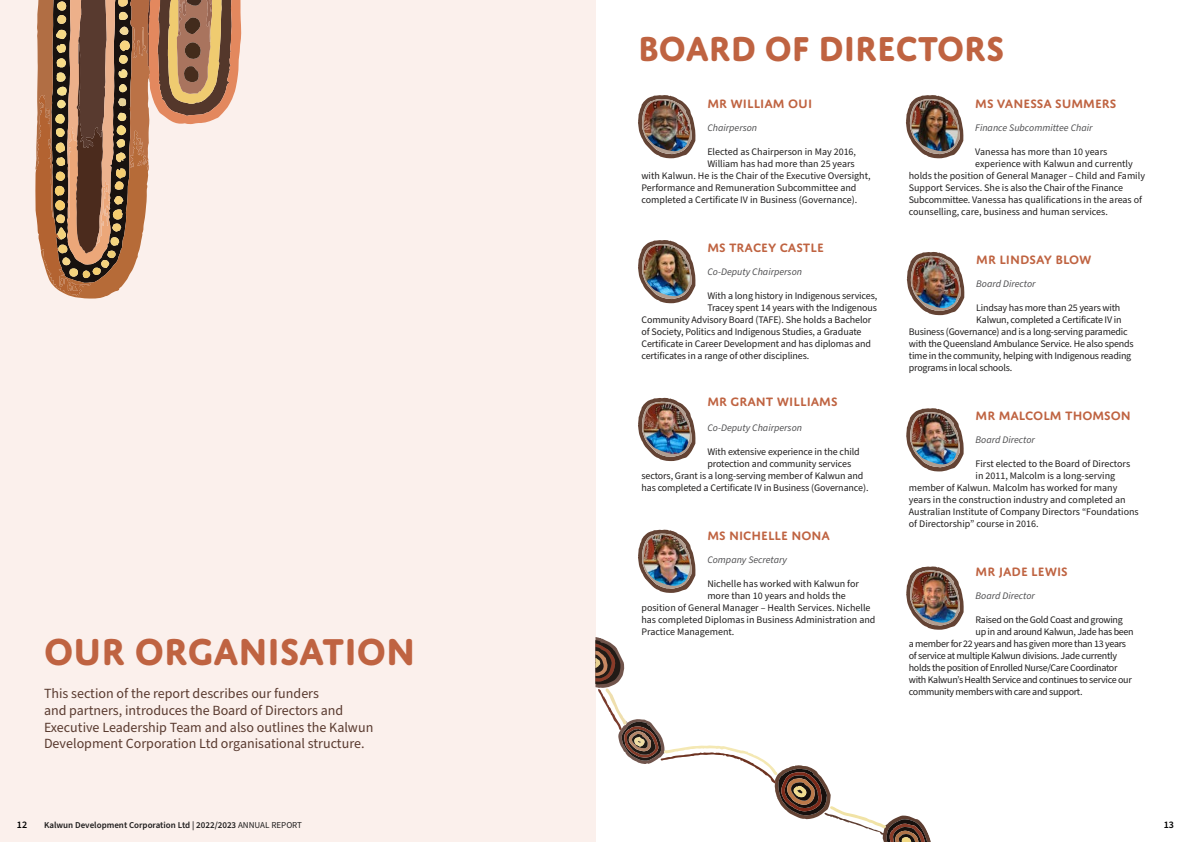
<style>
.page{position:relative;width:1191px;height:842px;background:#fff}
.page>*{position:absolute;margin:0;border:0;box-sizing:border-box;transform-origin:0 0}
.Section_Heading_2{font:700 40px "Domus Titling";color:#bf6341;scale:.95 1}
.Heading_1{font:700 37px "Domus Titling";color:#bf6341;scale:.95 1}
.Intro_Text{font:14px/16.8px "Source Sans Pro";color:#593a2f}
.Heading_2{font:600 13px "Domus Titling";color:#bf6341}
.Body_Copy{font:10px "Source Sans Pro";letter-spacing:-.01em;color:#201e1e}
.Body_Copy-2{font:10px "Source Sans Pro";letter-spacing:-.03em;color:#201e1e}
.Body_Copy-3{font:italic 10px "Source Sans Pro";color:#4d4d4f}
.t1{font:600 10px "Source Sans Pro";color:#000}
.t2{font:600 9px "Source Sans Pro";color:#201e1e}
.s1{font-weight:400}
</style>
<div class="page">
<div style="left:0;top:0;width:595px;height:842px;background:#fbf0ec"></div>
<svg style="left:35px;top:0;width:206px;height:299px"></svg>
<svg style="left:638px;top:95px;width:57px;height:63px"></svg>
<img style="left:643px;top:101px;width:48px;height:51px">
<svg style="left:906px;top:95px;width:57px;height:63px"></svg>
<img style="left:910px;top:101px;width:48px;height:51px">
<svg style="left:907px;top:252px;width:57px;height:63px"></svg>
<img style="left:911px;top:257px;width:48px;height:52px">
<svg style="left:906px;top:408px;width:57px;height:63px"></svg>
<img style="left:911px;top:414px;width:48px;height:51px">
<svg style="left:906px;top:566px;width:57px;height:64px"></svg>
<img style="left:911px;top:572px;width:48px;height:52px">
<svg style="left:638px;top:240px;width:57px;height:63px"></svg>
<img style="left:643px;top:245px;width:48px;height:52px">
<svg style="left:638px;top:398px;width:57px;height:63px"></svg>
<img style="left:643px;top:403px;width:48px;height:52px">
<svg style="left:638px;top:530px;width:57px;height:63px"></svg>
<img style="left:643px;top:535px;width:48px;height:52px">
<svg style="left:595px;top:636px;width:336px;height:206px"></svg>
<p class="Section_Heading_2" style="left:44px;top:628px;width:392px">OUR ORGANISATION</p>
<p class="Intro_Text" style="left:44px;top:685px;width:331px">This section of the report describes our funders<br>and partners, introduces the Board of Directors and Executive Leadership Team and also outlines the Kalwun Development Corporation Ltd organisational structure.</p>
<p class="Heading_1" style="left:638px;top:26px;width:387px">BOARD OF DIRECTORS</p>
<p class="Heading_2" style="left:707px;top:96px;width:106px">MR WILLIAM OUI</p>
<p class="Body_Copy-3" style="left:707px;top:121px;width:51px">Chairperson</p>
<p class="Body_Copy" style="left:707px;top:145px;width:150px">Elected as Chairperson in May 2016,</p>
<p class="Body_Copy" style="left:707px;top:157px;width:149px">William has had more than 25 years</p>
<p class="Body_Copy" style="left:641px;top:169px;width:231px">with Kalwun. He is the Chair of the Executive Oversight,</p>
<p class="Body_Copy" style="left:641px;top:181px;width:216px">Performance and Remuneration Subcommittee and</p>
<p class="Body_Copy" style="left:641px;top:193px;width:217px">completed a Certificate IV in Business (Governance).</p>
<p class="Heading_2" style="left:707px;top:240px;width:118px">MS TRACEY CASTLE</p>
<p class="Body_Copy-3" style="left:707px;top:265px;width:96px">Co-Deputy Chairperson</p>
<p class="Body_Copy" style="left:707px;top:289px;width:171px">With a long history in Indigenous services,</p>
<p class="Body_Copy" style="left:707px;top:301px;width:171px">Tracey spent 14 years with the Indigenous</p>
<p class="Body_Copy" style="left:641px;top:313px;width:231px">Community Advisory Board (TAFE). She holds a Bachelor</p>
<p class="Body_Copy" style="left:641px;top:325px;width:222px">of Society, Politics and Indigenous Studies, a Graduate</p>
<p class="Body_Copy" style="left:641px;top:337px;width:231px">Certificate in Career Development and has diplomas and</p>
<p class="Body_Copy" style="left:641px;top:349px;width:169px">certificates in a range of other disciplines.</p>
<p class="Heading_2" style="left:707px;top:394px;width:132px">MR GRANT WILLIAMS</p>
<p class="Body_Copy-3" style="left:707px;top:421px;width:96px">Co-Deputy Chairperson</p>
<p class="Body_Copy" style="left:707px;top:445px;width:154px">With extensive experience in the child</p>
<p class="Body_Copy" style="left:707px;top:457px;width:145px">protection and community services</p>
<p class="Body_Copy" style="left:641px;top:469px;width:223px">sectors, Grant is a long-serving member of Kalwun and</p>
<p class="Body_Copy" style="left:641px;top:481px;width:228px">has completed a Certificate IV in Business (Governance).</p>
<p class="Heading_2" style="left:707px;top:528px;width:124px">MS NICHELLE NONA</p>
<p class="Body_Copy-3" style="left:707px;top:553px;width:81px">Company Secretary</p>
<p class="Body_Copy" style="left:707px;top:577px;width:153px">Nichelle has worked with Kalwun for</p>
<p class="Body_Copy" style="left:707px;top:589px;width:140px">more than 10 years and holds the</p>
<p class="Body_Copy" style="left:641px;top:601px;width:230px">position of General Manager – Health Services. Nichelle</p>
<p class="Body_Copy" style="left:641px;top:613px;width:235px">has completed Diplomas in Business Administration and</p>
<p class="Body_Copy" style="left:641px;top:625px;width:94px">Practice Management.</p>
<p class="Heading_2" style="left:975px;top:96px;width:143px">MS VANESSA SUMMERS</p>
<p class="Body_Copy-3" style="left:975px;top:121px;width:119px">Finance Subcommittee Chair</p>
<p class="Body_Copy" style="left:975px;top:145px;width:133px">Vanessa has more than 10 years</p>
<p class="Body_Copy" style="left:975px;top:157px;width:159px">experience with Kalwun and currently</p>
<p class="Body_Copy" style="left:909px;top:169px;width:238px">holds the position of General Manager – Child and Family</p>
<p class="Body_Copy" style="left:909px;top:181px;width:216px">Support Services. She is also the Chair of the Finance</p>
<p class="Body_Copy" style="left:909px;top:193px;width:235px">Subcommittee. Vanessa has qualifications in the areas of</p>
<p class="Body_Copy" style="left:909px;top:205px;width:200px">counselling, care, business and human services.</p>
<p class="Heading_2" style="left:976px;top:252px;width:117px">MR LINDSAY BLOW</p>
<p class="Body_Copy-3" style="left:976px;top:277px;width:61px">Board Director</p>
<p class="Body_Copy" style="left:976px;top:301px;width:146px">Lindsay has more than 25 years with</p>
<p class="Body_Copy" style="left:976px;top:313px;width:147px">Kalwun, completed a Certificate IV in</p>
<p class="Body_Copy" style="left:909px;top:325px;width:220px">Business (Governance) and is a long-serving paramedic</p>
<p class="Body_Copy" style="left:909px;top:337px;width:226px">with the Queensland Ambulance Service. He also spends</p>
<p class="Body_Copy" style="left:909px;top:349px;width:224px">time in the community, helping with Indigenous reading</p>
<p class="Body_Copy" style="left:909px;top:361px;width:105px">programs in local schools.</p>
<p class="Heading_2" style="left:975px;top:408px;width:157px">MR MALCOLM THOMSON</p>
<p class="Body_Copy-3" style="left:975px;top:433px;width:61px">Board Director</p>
<p class="Body_Copy" style="left:975px;top:457px;width:156px">First elected to the Board of Directors</p>
<p class="Body_Copy" style="left:975px;top:469px;width:141px">in 2011, Malcolm is a long-serving</p>
<p class="Body_Copy" style="left:909px;top:481px;width:210px">member of Kalwun. Malcolm has worked for many</p>
<p class="Body_Copy" style="left:909px;top:493px;width:218px">years in the construction industry and completed an</p>
<p class="Body_Copy" style="left:909px;top:505px;width:231px">Australian Institute of Company Directors “Foundations</p>
<p class="Body_Copy" style="left:909px;top:517px;width:131px">of Directorship” course in 2016.</p>
<p class="Heading_2" style="left:975px;top:564px;width:94px">MR JADE LEWIS</p>
<p class="Body_Copy-3" style="left:975px;top:589px;width:61px">Board Director</p>
<p class="Body_Copy-2" style="left:975px;top:613px;width:149px">Raised on the Gold Coast and growing</p>
<p class="Body_Copy-2" style="left:975px;top:625px;width:160px">up in and around Kalwun, Jade has been</p>
<p class="Body_Copy-2" style="left:909px;top:637px;width:219px">a member for 22 years and has given more than 13 years</p>
<p class="Body_Copy-2" style="left:909px;top:649px;width:210px">of service at multiple Kalwun divisions. Jade currently</p>
<p class="Body_Copy-2" style="left:909px;top:661px;width:210px">holds the position of Enrolled Nurse/Care Coordinator</p>
<p class="Body_Copy-2" style="left:909px;top:673px;width:224px">with Kalwun’s Health Service and continues to service our</p>
<p class="Body_Copy-2" style="left:909px;top:685px;width:175px">community members with care and support.</p>
<p class="t1" style="left:17px;top:818px;width:12px">12</p>
<p class="t2" style="left:44px;top:819px;width:260px">Kalwun Development Corporation Ltd | 2022/2023 <span class="s1">ANNUAL REPORT</span></p>
<p class="t1" style="left:1163px;top:818px;width:12px">13</p>
</div>
